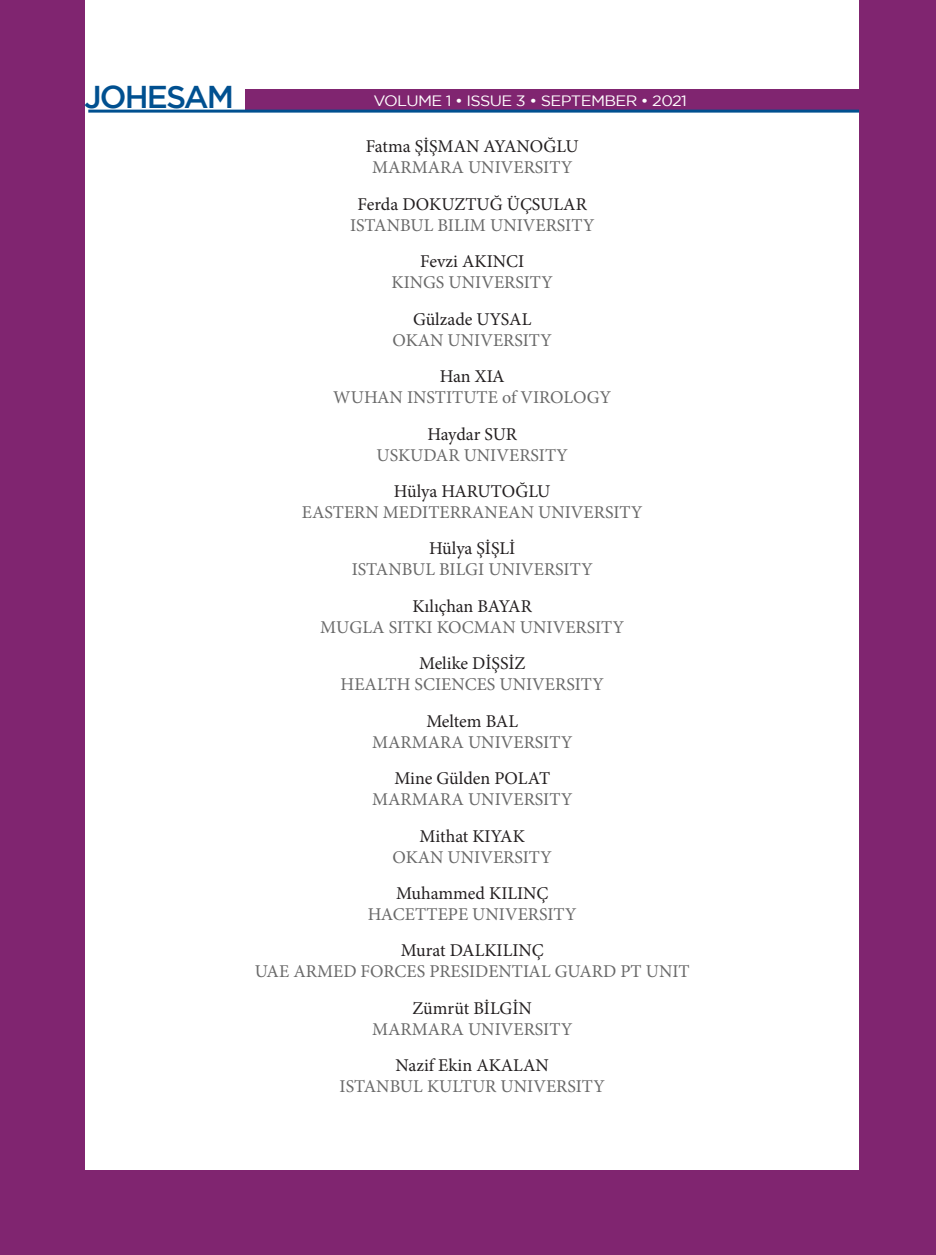
<style>
.page{position:relative;width:936px;height:1255px;background:#fff}
.page>*{position:absolute;margin:0;border:0;box-sizing:border-box;transform-origin:0 0}
.authorDetay{font:500 31.5px "Gotham";letter-spacing:-.06em;color:#005090}
.İÇİNDEKİLER_İKİNCİ_B{font:18px/21px "Minion Pro";color:#696969;text-align:center}
.İÇİNDEKİLER_İKİNCİ_B-2{font:18px/21px "Minion Pro";color:#231f20;text-align:center}
.t1{font:15px "Gotham";letter-spacing:-.04em;color:#fff;scale:1.08 1}
.s1{color:#696969}
.s2{color:#231f20}
</style>
<div class="page">
<div style="left:245px;top:89px;width:690px;height:21px;background:#802570"></div>
<hr style="left:88px;top:110px;width:847px;height:3px;background:#005090">
<div style="left:0;top:0;width:84px;height:1184px;background:#802570"></div>
<div style="left:0;top:1170px;width:935px;height:84px;background:#802570"></div>
<div style="left:859px;top:0;width:76px;height:1170px;background:#802570"></div>
<p class="authorDetay" style="left:84px;top:79px;width:152px">JOHESAM</p>
<p class="t1" style="left:373px;top:92px;width:292px">VOLUME 1 • ISSUE 3 • SEPTEMBER • 2021</p>
<p class="İÇİNDEKİLER_İKİNCİ_B-2" style="left:366px;top:136px;width:214px">Fatma ŞİŞMAN AYANOĞLU<br><span class="s1">MARMARA UNIVERSITY</span></p>
<p class="İÇİNDEKİLER_İKİNCİ_B" style="left:350px;top:194px;width:246px"><span class="s2">Ferda DOKUZTUĞ ÜÇSULAR<br></span>ISTANBUL BILIM UNIVERSITY</p>
<p class="İÇİNDEKİLER_İKİNCİ_B" style="left:391px;top:251px;width:163px"><span class="s2">Fevzi AKINCI<br></span>KINGS UNIVERSITY</p>
<p class="İÇİNDEKİLER_İKİNCİ_B" style="left:392px;top:308px;width:161px"><span class="s2">Gülzade UYSAL<br></span>OKAN UNIVERSITY</p>
<p class="İÇİNDEKİLER_İKİNCİ_B" style="left:333px;top:366px;width:279px"><span class="s2">Han XIA<br></span>WUHAN INSTITUTE of VIROLOGY</p>
<p class="İÇİNDEKİLER_İKİNCİ_B" style="left:376px;top:423px;width:193px"><span class="s2">Haydar SUR<br></span>USKUDAR UNIVERSITY</p>
<p class="İÇİNDEKİLER_İKİNCİ_B" style="left:302px;top:481px;width:342px"><span class="s2">Hülya HARUTOĞLU<br></span>EASTERN MEDITERRANEAN UNIVERSITY</p>
<p class="İÇİNDEKİLER_İKİNCİ_B" style="left:351px;top:538px;width:242px"><span class="s2">Hülya ŞİŞLİ<br></span>ISTANBUL BILGI UNIVERSITY</p>
<p class="İÇİNDEKİLER_İKİNCİ_B" style="left:320px;top:595px;width:305px"><span class="s2">Kılıçhan BAYAR<br></span>MUGLA SITKI KOCMAN UNIVERSITY</p>
<p class="İÇİNDEKİLER_İKİNCİ_B" style="left:340px;top:653px;width:265px"><span class="s2">Melike DİŞSİZ<br></span>HEALTH SCIENCES UNIVERSITY</p>
<p class="İÇİNDEKİLER_İKİNCİ_B" style="left:372px;top:710px;width:202px"><span class="s2">Meltem BAL<br></span>MARMARA UNIVERSITY</p>
<p class="İÇİNDEKİLER_İKİNCİ_B" style="left:372px;top:768px;width:202px"><span class="s2">Mine Gülden POLAT<br></span>MARMARA UNIVERSITY</p>
<p class="İÇİNDEKİLER_İKİNCİ_B" style="left:392px;top:825px;width:161px"><span class="s2">Mithat KIYAK<br></span>OKAN UNIVERSITY</p>
<p class="İÇİNDEKİLER_İKİNCİ_B" style="left:368px;top:882px;width:210px"><span class="s2">Muhammed KILINÇ<br></span>HACETTEPE UNIVERSITY</p>
<p class="İÇİNDEKİLER_İKİNCİ_B" style="left:255px;top:940px;width:436px"><span class="s2">Murat DALKILINÇ<br></span>UAE ARMED FORCES PRESIDENTIAL GUARD PT UNIT</p>
<p class="İÇİNDEKİLER_İKİNCİ_B" style="left:372px;top:997px;width:202px"><span class="s2">Zümrüt BİLGİN<br></span>MARMARA UNIVERSITY</p>
<p class="İÇİNDEKİLER_İKİNCİ_B" style="left:339px;top:1055px;width:267px"><span class="s2">Nazif Ekin AKALAN<br></span>ISTANBUL KULTUR UNIVERSITY</p>
</div>
